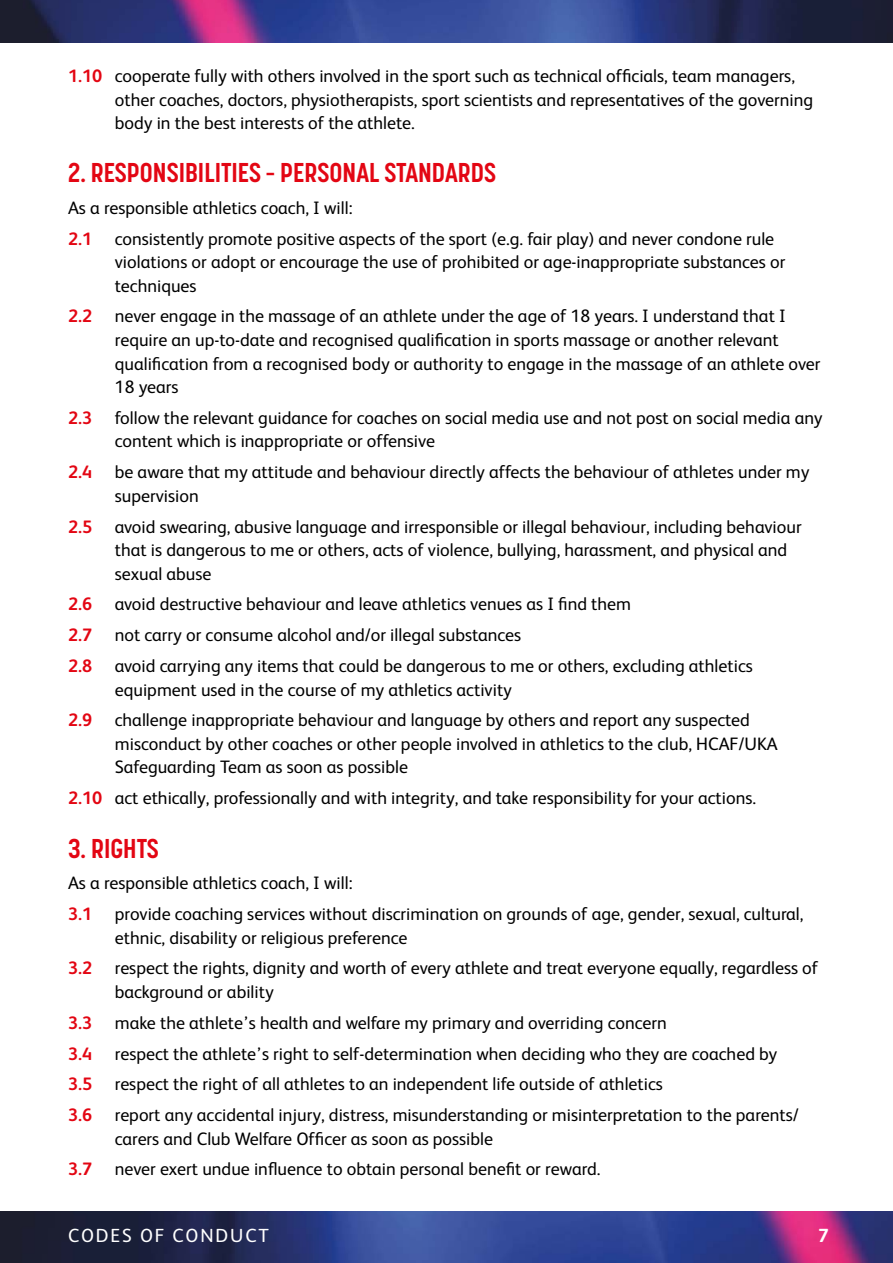
<style>
.page{position:relative;width:893px;height:1263px;background:#fff}
.page>*{position:absolute;margin:0;border:0;box-sizing:border-box;transform-origin:0 0}
.sub_section_head{font:700 27px "Korolev Condensed";color:#e30613}
.t1{font:19.05px "FS Albert";letter-spacing:.1em;color:#fff}
.t2{font:700 19.05px "FS Albert";color:#fff}
.safe-main{font:18px/23.5px "FS Albert";color:#000}
.safe-main-2{font:700 18px "FS Albert";color:#e30613}
.s1{font-weight:700;color:#e30613}
</style>
<div class="page">
<img style="left:0;top:1211px;width:893px;height:52px">
<img style="left:0;top:0;width:893px;height:43px">
<p class="safe-main" style="left:115px;top:64px;width:700px;text-indent:-47px"><span class="s1">1.10</span> cooperate fully with others involved in the sport such as technical officials, team managers, other coaches, doctors, physiotherapists, sport scientists and representatives of the governing body in the best interests of the athlete.</p>
<p class="sub_section_head" style="left:68px;top:156px;width:430px">2. RESPONSIBILITIES – PERSONAL STANDARDS</p>
<p class="safe-main" style="left:68px;top:196px;width:286px">As a responsible athletics coach, I will:</p>
<p class="safe-main-2" style="left:68px;top:228px;width:26px">2.1</p>
<p class="safe-main" style="left:115px;top:227px;width:672px">consistently promote positive aspects of the sport (e.g. fair play) and never condone rule violations or adopt or encourage the use of prohibited or age-inappropriate substances or techniques</p>
<p class="safe-main-2" style="left:68px;top:306px;width:26px">2.2</p>
<p class="safe-main" style="left:115px;top:304px;width:707px">never engage in the massage of an athlete under the age of 18 years. I understand that I require an up-to-date and recognised qualification in sports massage or another relevant qualification from a recognised body or authority to engage in the massage of an athlete over 18 years</p>
<p class="safe-main-2" style="left:68px;top:407px;width:26px">2.3</p>
<p class="safe-main" style="left:115px;top:406px;width:709px">follow the relevant guidance for coaches on social media use and not post on social media any content which is inappropriate or offensive</p>
<p class="safe-main-2" style="left:68px;top:462px;width:26px">2.4</p>
<p class="safe-main" style="left:115px;top:460px;width:696px">be aware that my attitude and behaviour directly affects the behaviour of athletes under my supervision</p>
<p class="safe-main-2" style="left:68px;top:516px;width:26px">2.5</p>
<p class="safe-main" style="left:115px;top:515px;width:688px">avoid swearing, abusive language and irresponsible or illegal behaviour, including behaviour that is dangerous to me or others, acts of violence, bullying, harassment, and physical and sexual abuse</p>
<p class="safe-main-2" style="left:68px;top:594px;width:26px">2.6</p>
<p class="safe-main" style="left:115px;top:592px;width:518px">avoid destructive behaviour and leave athletics venues as I find them</p>
<p class="safe-main-2" style="left:68px;top:625px;width:26px">2.7</p>
<p class="safe-main" style="left:115px;top:623px;width:408px">not carry or consume alcohol and/or illegal substances</p>
<p class="safe-main-2" style="left:68px;top:656px;width:26px">2.8</p>
<p class="safe-main" style="left:115px;top:654px;width:640px">avoid carrying any items that could be dangerous to me or others, excluding athletics equipment used in the course of my athletics activity</p>
<p class="safe-main-2" style="left:68px;top:710px;width:26px">2.9</p>
<p class="safe-main" style="left:115px;top:708px;width:665px">challenge inappropriate behaviour and language by others and report any suspected misconduct by other coaches or other people involved in athletics to the club, HCAF/UKA<br>Safeguarding Team as soon as possible</p>
<p class="safe-main" style="left:68px;top:786px;width:689px"><span class="s1">2.10</span> act ethically, professionally and with integrity, and take responsibility for your actions.</p>
<p class="sub_section_head" style="left:68px;top:833px;width:92px">3. RIGHTS</p>
<p class="safe-main" style="left:68px;top:871px;width:286px">As a responsible athletics coach, I will:</p>
<p class="safe-main-2" style="left:68px;top:904px;width:26px">3.1</p>
<p class="safe-main" style="left:115px;top:902px;width:690px">provide coaching services without discrimination on grounds of age, gender, sexual, cultural, ethnic, disability or religious preference</p>
<p class="safe-main-2" style="left:68px;top:958px;width:26px">3.2</p>
<p class="safe-main" style="left:115px;top:956px;width:705px">respect the rights, dignity and worth of every athlete and treat everyone equally, regardless of background or ability</p>
<p class="safe-main-2" style="left:68px;top:1012px;width:26px">3.3</p>
<p class="safe-main" style="left:115px;top:1011px;width:554px">make the athlete’s health and welfare my primary and overriding concern</p>
<p class="safe-main-2" style="left:68px;top:1043px;width:26px">3.4</p>
<p class="safe-main" style="left:115px;top:1041px;width:664px">respect the athlete’s right to self-determination when deciding who they are coached by</p>
<p class="safe-main-2" style="left:68px;top:1074px;width:26px">3.5</p>
<p class="safe-main" style="left:115px;top:1072px;width:550px">respect the right of all athletes to an independent life outside of athletics</p>
<p class="safe-main-2" style="left:68px;top:1105px;width:26px">3.6</p>
<p class="safe-main" style="left:115px;top:1103px;width:685px">report any accidental injury, distress, misunderstanding or misinterpretation to the parents/ carers and Club Welfare Officer as soon as possible</p>
<p class="safe-main-2" style="left:68px;top:1159px;width:26px">3.7</p>
<p class="safe-main" style="left:115px;top:1157px;width:487px">never exert undue influence to obtain personal benefit or reward.</p>
<p class="t1" style="left:68px;top:1224px;width:202px">CODES OF CONDUCT</p>
<p class="t2" style="left:818px;top:1224px;width:12px">7</p>
</div>
